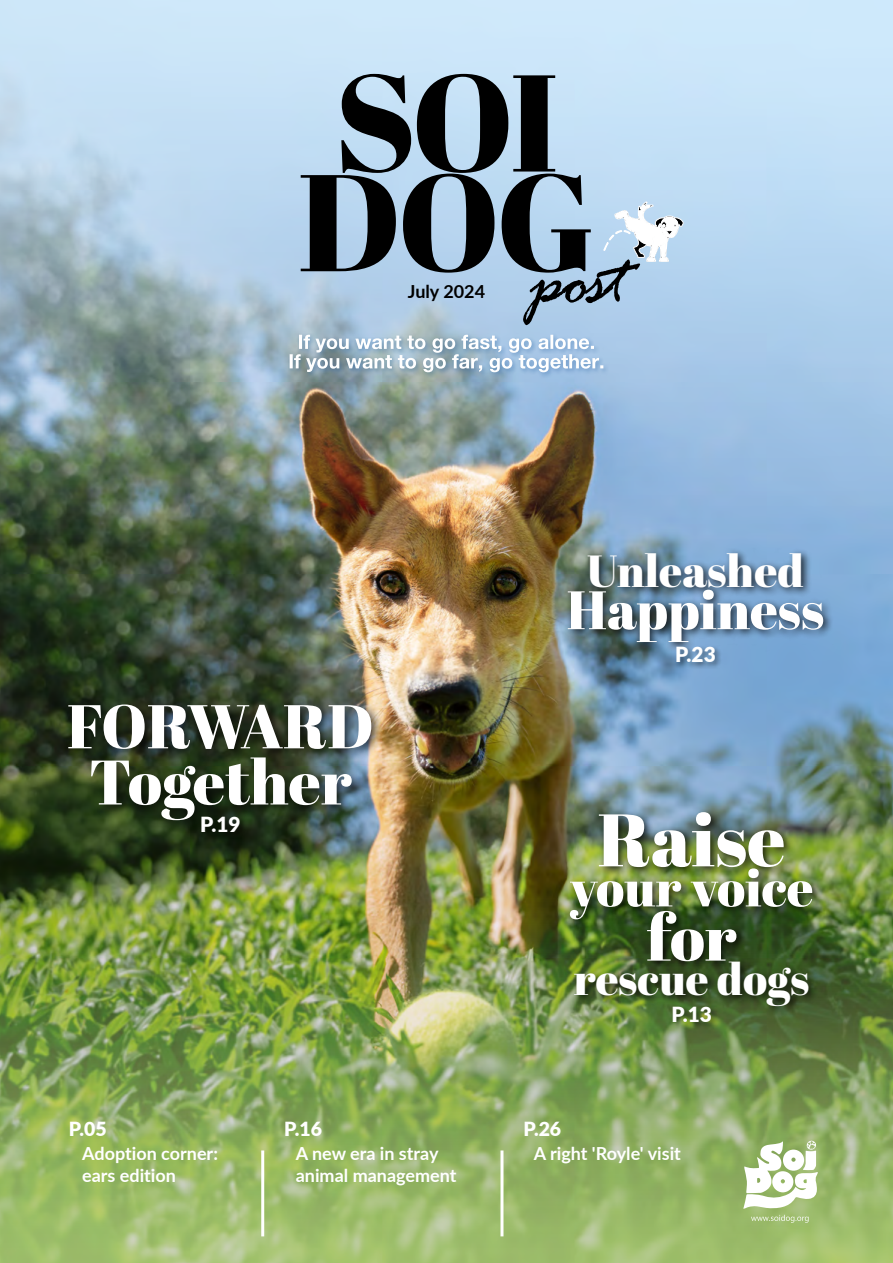
<style>
.page{position:relative;width:893px;height:1263px;background:#fff}
.page>*{position:absolute;margin:0;border:0;box-sizing:border-box;transform-origin:0 0}
.t1{font:137.4px/99.8px "Abril Fatface";letter-spacing:-.03em;color:#000}
.t2{font:italic 75.75px "Rage";color:#000}
.t3{font:74.1px "Abril Fatface";color:#fff}
.t4{font:64.35px "Abril Fatface";color:#fff}
.t5{font:62.7px "Abril Fatface";color:#fff}
.t6{font:61.65px "Abril Fatface";letter-spacing:-.02em;color:#fff}
.t7{font:54px "Abril Fatface";color:#fff}
.t8{font:51.9px "Abril Fatface";color:#fff}
.t9{font:45px "Abril Fatface";color:#fff}
.t10{font:44.55px "Abril Fatface";color:#fff}
.t11{font:900 20.85px "Lato";color:#fff}
.t12{font:900 19.5px "Lato";color:#fff}
.t13{font:700 18px/21.6px "Lato";color:#fff}
.t14{font:700 18px "Lato";color:#000}
</style>
<div class="page">
<img style="left:0;top:551px;width:893px;height:345px">
<img style="left:0;top:896px;width:893px;height:367px">
<img style="left:0;top:0;width:893px;height:551px">
<div style="left:288px;top:333px;width:322px;height:46px;background:#215e9e;opacity:.4"></div>
<svg style="left:290px;top:335px;width:313px;height:37px"></svg>
<svg style="left:603px;top:200px;width:81px;height:65px"></svg>
<hr style="left:261px;top:1150px;width:3px;height:86px;background:#fff">
<hr style="left:500px;top:1150px;width:3px;height:86px;background:#fff">
<svg style="left:743px;top:1141px;width:75px;height:68px"></svg>
<svg style="left:751px;top:1215px;width:58px;height:8px"></svg>
<div style="left:566px;top:808px;width:257px;height:209px;background:#000;opacity:.75"></div>
<div style="left:672px;top:1005px;width:46px;height:23px;background:#000;opacity:.4"></div>
<div style="left:63px;top:698px;width:322px;height:135px;background:#000;opacity:.75"></div>
<div style="left:201px;top:815px;width:46px;height:23px;background:#000;opacity:.4"></div>
<div style="left:564px;top:549px;width:270px;height:104px;background:#000;opacity:.75"></div>
<div style="left:676px;top:645px;width:46px;height:24px;background:#000;opacity:.4"></div>
<h1 class="t1" style="left:298px;top:69px;width:299px">SOI<br>DOG</h1>
<p class="t14" style="left:408px;top:278px;width:79px">July 2024</p>
<h2 class="t2" style="left:531px;top:240px;width:97px">post</h2>
<h3 class="t6" style="left:67px;top:683px;width:308px">FORWARD</h3>
<h3 class="t5" style="left:89px;top:738px;width:265px">Together</h3>
<p class="t11" style="left:200px;top:808px;width:42px">P.19</p>
<p class="t12" style="left:69px;top:1115px;width:39px">P.05</p>
<p class="t12" style="left:284px;top:1115px;width:39px">P.16</p>
<p class="t13" style="left:296px;top:1142px;width:162px">A new era in stray animal management</p>
<p class="t13" style="left:82px;top:1142px;width:137px">Adoption corner: ears edition</p>
<h3 class="t9" style="left:587px;top:539px;width:219px">Unleashed</h3>
<h3 class="t7" style="left:567px;top:572px;width:259px">Happiness</h3>
<p class="t11" style="left:675px;top:639px;width:42px">P.23</p>
<h3 class="t3" style="left:598px;top:788px;width:189px">Raise</h3>
<h3 class="t8" style="left:570px;top:851px;width:245px">your voice</h3>
<h3 class="t4" style="left:647px;top:892px;width:92px">for</h3>
<h3 class="t10" style="left:574px;top:948px;width:237px">rescue dogs</h3>
<p class="t11" style="left:671px;top:999px;width:42px">P.13</p>
<p class="t12" style="left:523px;top:1115px;width:39px">P.26</p>
<p class="t13" style="left:534px;top:1142px;width:149px">A right 'Royle' visit</p>
</div>
